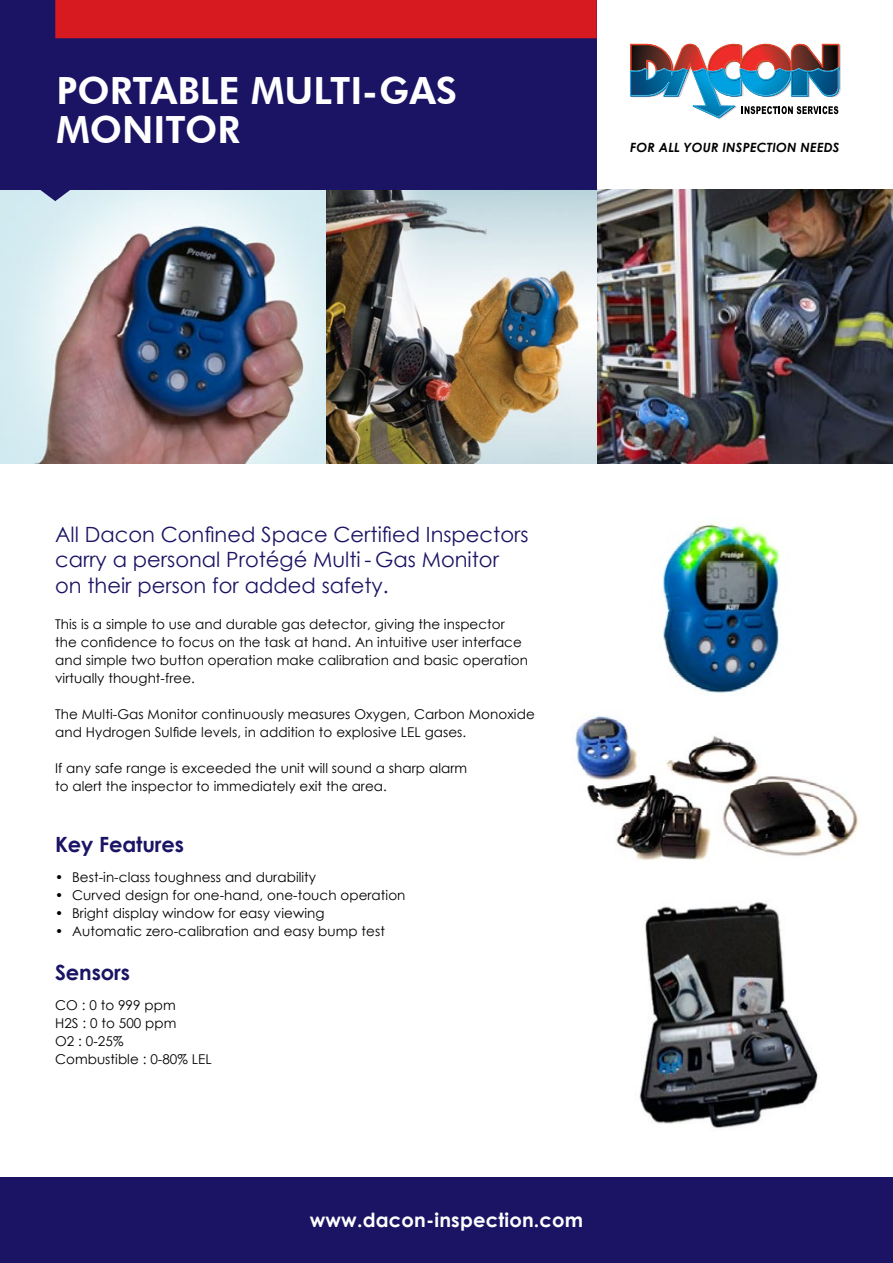
<style>
.page{position:relative;width:893px;height:1263px;background:#fff}
.page>*{position:absolute;margin:0;border:0;box-sizing:border-box;transform-origin:0 0}
.t1{font:800 37.5px/39px "Futura BT";color:#fff}
.t2{font:21px/25.5px "Century Gothic";color:#1b1464}
.t3{font:700 21px "Century Gothic";letter-spacing:-.005em;color:#1b1464}
.t4{font:700 19.5px "Century Gothic";letter-spacing:.01em;color:#fff}
.t5{font:13.5px/18px "Century Gothic";letter-spacing:.005em;color:#000}
.t6{font:italic 700 12.75px "Century Gothic";letter-spacing:.015em;color:#000}
</style>
<div class="page">
<img style="left:639px;top:902px;width:179px;height:226px">
<img style="left:597px;top:189px;width:296px;height:275px">
<img style="left:0;top:189px;width:597px;height:275px">
<div style="left:0;top:0;width:597px;height:189px;background:#1b1464"></div>
<svg style="left:30px;top:189px;width:51px;height:12px"></svg>
<div style="left:55px;top:0;width:542px;height:38px;background:#d71920"></div>
<svg style="left:630px;top:43px;width:211px;height:76px"></svg>
<img style="left:662px;top:523px;width:118px;height:170px">
<img style="left:575px;top:716px;width:284px;height:144px">
<div style="left:0;top:1178px;width:893px;height:85px;background:#1b1464"></div>
<h1 class="t1" style="left:57px;top:71px;width:402px">PORTABLE MULTI-GAS<br>MONITOR</h1>
<p class="t6" style="left:630px;top:138px;width:211px">FOR ALL YOUR INSPECTION NEEDS</p>
<h2 class="t2" style="left:55px;top:521px;width:475px">All Dacon Confined Space Certified Inspectors carry a personal Protégé Multi - Gas Monitor on their person for added safety.</h2>
<p class="t5" style="left:55px;top:615px;width:474px">This is a simple to use and durable gas detector, giving the inspector the confidence to focus on the task at hand. An intuitive user interface and simple two button operation make calibration and basic operation virtually thought-free.</p>
<p class="t5" style="left:55px;top:705px;width:481px">The Multi-Gas Monitor continuously measures Oxygen, Carbon Monoxide and Hydrogen Sulfide levels, in addition to explosive LEL gases.</p>
<p class="t5" style="left:55px;top:759px;width:414px">If any safe range is exceeded the unit will sound a sharp alarm to alert the inspector to immediately exit the area.</p>
<h2 class="t3" style="left:55px;top:829px;width:131px">Key Features</h2>
<p class="t5" style="left:55px;top:868px;width:263px">• Best-in-class toughness and durability</p>
<p class="t5" style="left:55px;top:886px;width:352px">• Curved design for one-hand, one-touch operation</p>
<p class="t5" style="left:55px;top:904px;width:271px">• Bright display window for easy viewing</p>
<p class="t5" style="left:55px;top:922px;width:331px">• Automatic zero-calibration and easy bump test</p>
<h2 class="t3" style="left:55px;top:956px;width:76px">Sensors</h2>
<p class="t5" style="left:55px;top:996px;width:158px">CO : 0 to 999 ppm<br>H2S : 0 to 500 ppm<br>O2 : 0-25%<br>Combustible : 0-80% LEL</p>
<h3 class="t4" style="left:310px;top:1205px;width:275px">www.dacon-inspection.com</h3>
</div>
